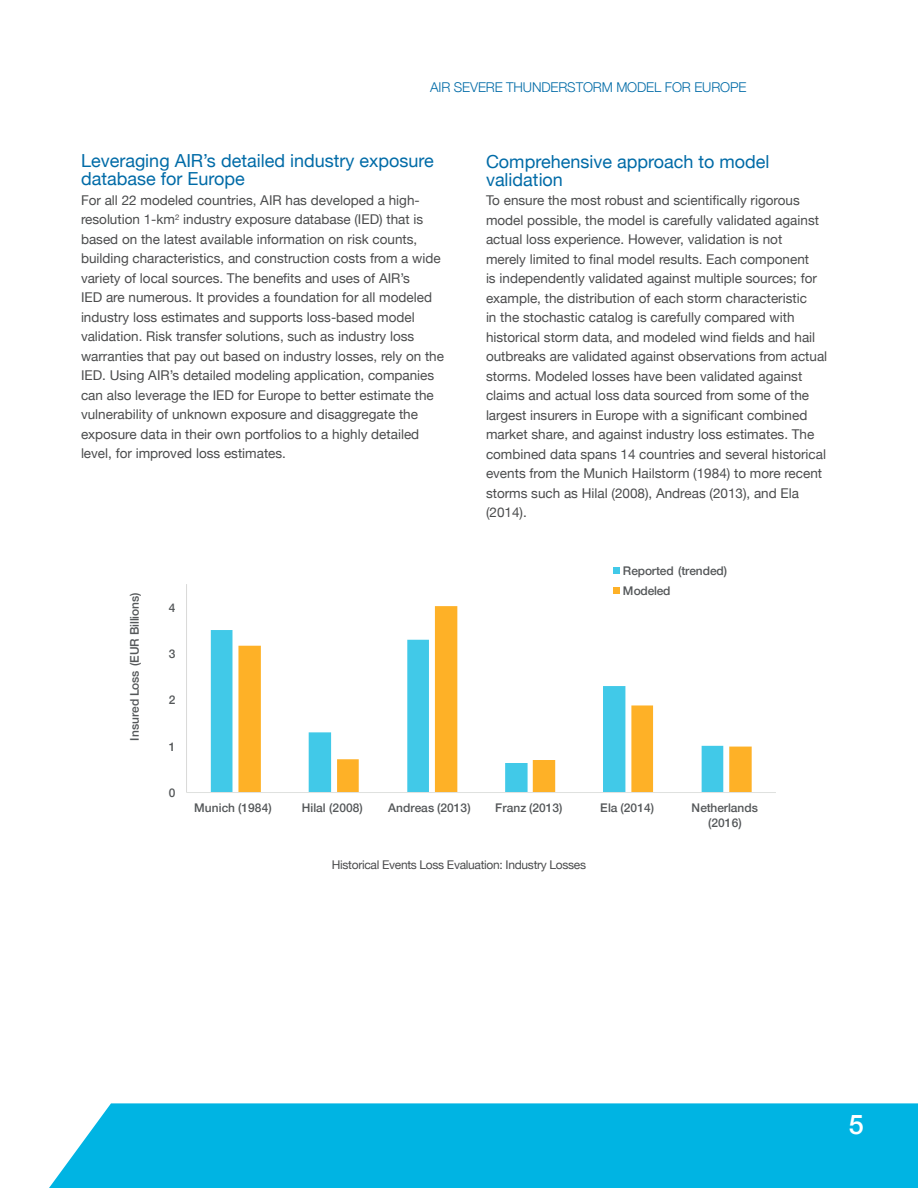
<style>
.page{position:relative;width:918px;height:1188px;background:#fff}
.page>*{position:absolute;margin:0;border:0;box-sizing:border-box;transform-origin:0 0}
.t1{font:500 27px "Helvetica Neue";color:#fff}
.t2{font:18px/18px "Helvetica Neue";color:#006ba7}
.Body{font:13.5px/19.5px "Helvetica Neue";color:#4b4c4d}
.t3{font:300 13.5px "Helvetica Neue";letter-spacing:-.01em;color:#006ba7}
.t4{font:500 12px/15px "Helvetica Neue";letter-spacing:.005em;color:#545759;text-align:center}
.Table_Row_Header{font:12px "Helvetica Neue";letter-spacing:-.025em;color:#4b4c4d}
.t5{font:500 12px "Helvetica Neue";letter-spacing:-.015em;color:#545759}
.t6{font:500 12px/20px "Helvetica Neue";letter-spacing:-.025em;color:#545759}
</style>
<div class="page">
<div style="left:49px;top:1103px;width:869px;height:85px;background:#00b4e3"></div>
<div style="left:211px;top:630px;width:22px;height:162px;background:#41c9e8"></div>
<svg style="left:238px;top:606px;width:514px;height:186px"></svg>
<hr style="left:186px;top:584px;width:1px;height:209px;background:#d9d9d8">
<hr style="left:187px;top:792px;width:589px;height:1px;background:#dfe1df">
<div style="left:613px;top:567px;width:7px;height:7px;background:#41c9e8"></div>
<div style="left:613px;top:587px;width:7px;height:6px;background:#feb127"></div>
<p class="t3" style="left:430px;top:77px;width:318px">AIR SEVERE THUNDERSTORM MODEL FOR EUROPE</p>
<p class="t2" style="left:81px;top:153px;width:354px">Leveraging AIR’s detailed industry exposure database for Europe</p>
<p class="Body" style="left:81px;top:191px;width:365px">For all 22 modeled countries, AIR has developed a high&shy;resolution 1-km<sup>2</sup> industry exposure database (IED) that is based on the latest available information on risk counts, building characteristics, and construction costs from a wide variety of local sources. The benefits and uses of AIR’s<br>IED are numerous. It provides a foundation for all modeled industry loss estimates and supports loss-based model validation. Risk transfer solutions, such as industry loss warranties that pay out based on industry losses, rely on the IED. Using AIR’s detailed modeling application, companies can also leverage the IED for Europe to better estimate the vulnerability of unknown exposure and disaggregate the exposure data in their own portfolios to a highly detailed level, for improved loss estimates.</p>
<p class="t5" style="left:125px;top:741px;width:150px;rotate:-90deg">Insured Loss (EUR Billions)</p>
<p class="t4" style="left:169px;top:599px;width:8px">4</p>
<p class="t4" style="left:169px;top:645px;width:8px">3</p>
<p class="t4" style="left:169px;top:692px;width:8px">2</p>
<p class="t4" style="left:169px;top:738px;width:8px">1</p>
<p class="t4" style="left:169px;top:784px;width:8px">0</p>
<p class="t2" style="left:486px;top:154px;width:285px">Comprehensive approach to model validation</p>
<p class="Body" style="left:486px;top:192px;width:343px">To ensure the most robust and scientifically rigorous model possible, the model is carefully validated against actual loss experience. However, validation is not<br>merely limited to final model results. Each component<br>is independently validated against multiple sources; for example, the distribution of each storm characteristic<br>in the stochastic catalog is carefully compared with historical storm data, and modeled wind fields and hail outbreaks are validated against observations from actual storms. Modeled losses have been validated against claims and actual loss data sourced from some of the largest insurers in Europe with a significant combined market share, and against industry loss estimates. The combined data spans 14 countries and several historical events from the Munich Hailstorm (1984) to more recent storms such as Hilal (2008), Andreas (2013), and Ela (2014).</p>
<p class="t6" style="left:623px;top:560px;width:106px">Reported (trended)<br>Modeled</p>
<p class="t4" style="left:194px;top:799px;width:79px">Munich (1984)</p>
<p class="t4" style="left:302px;top:799px;width:63px">Hilal (2008)</p>
<p class="t4" style="left:388px;top:799px;width:84px">Andreas (2013)</p>
<p class="t4" style="left:495px;top:799px;width:69px">Franz (2013)</p>
<p class="t4" style="left:600px;top:799px;width:55px">Ela (2014)</p>
<p class="t4" style="left:692px;top:799px;width:68px">Netherlands (2016)</p>
<p class="Table_Row_Header" style="left:332px;top:856px;width:256px">Historical Events Loss Evaluation: Industry Losses</p>
<h1 class="t1" style="left:849px;top:1102px;width:17px">5</h1>
</div>
